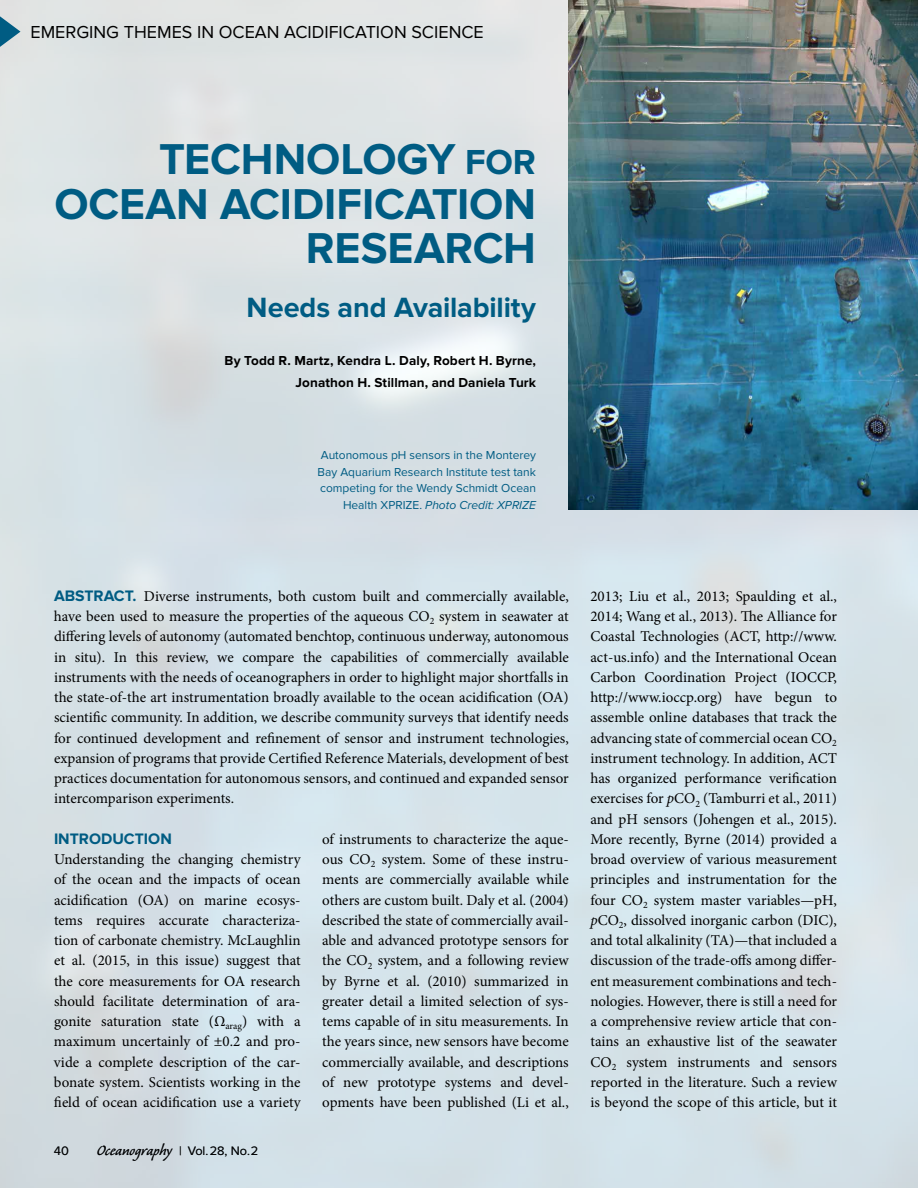
<style>
.page{position:relative;width:918px;height:1188px;background:#fff}
.page>*{position:absolute;margin:0;border:0;box-sizing:border-box;transform-origin:0 0}
.t1{font:700 44.7px/44.7px "Proxima Nova";color:#005c83;text-align:right}
.t2{font:700 28.95px "Proxima Nova";letter-spacing:-.005em;color:#005c83}
.t3{font:18.75px "Caliban";color:#000}
.t4{font:18px "Proxima Nova";color:#000}
.t5{font:700 15.75px "Proxima Nova";color:#005c83}
.t6{font:15px/20.2px "Minion Pro";color:#000;text-align:justify}
.t7{font:700 13.5px/22.5px "Proxima Nova";letter-spacing:.01em;color:#000;text-align:right}
.t8{font:12.75px "Proxima Nova";color:#000}
.t9{font:12px/16.5px "Proxima Nova";color:#005c83;text-align:right}
.s1{font-size:36px}
.s2{font-style:italic}
.s3{font-family:"Proxima Nova";font-weight:700;font-size:15.75px;color:#005c83}
.s4{font-family:"Proxima Nova";font-size:12.75px}
</style>
<div class="page">
<img style="left:0;top:0;width:918px;height:1188px">
<svg style="left:0;top:16px;width:21px;height:31px"></svg>
<img style="left:569px;top:0;width:349px;height:510px">
<p class="t4" style="left:30px;top:21px;width:455px">EMERGING THEMES IN OCEAN ACIDIFICATION SCIENCE</p>
<h1 class="t1" style="left:54px;top:138px;width:483px">TECHNOLOGY <span class="s1">FOR<br></span>OCEAN ACIDIFICATION<br>RESEARCH</h1>
<h2 class="t2" style="left:247px;top:291px;width:291px">Needs and Availability</h2>
<p class="t7" style="left:225px;top:349px;width:313px">By Todd R. Martz, Kendra L. Daly, Robert H. Byrne,<br>Jonathon H. Stillman, and Daniela Turk</p>
<p class="t9" style="left:318px;top:447px;width:220px">Autonomous pH sensors in the Monterey Bay Aquarium Research Institute test tank competing for the Wendy Schmidt Ocean Health XPRIZE. <span class="s2">Photo Credit: XPRIZE</span></p>
<p class="t6" style="left:54px;top:586px;width:516px"><span class="s3">ABSTRACT.</span> Diverse instruments, both custom built and commercially available, have been used to measure the properties of the aqueous CO<sub>2</sub> system in seawater at differing levels of autonomy (automated benchtop, continuous underway, autonomous in situ). In this review, we compare the capabilities of commercially available instruments with the needs of oceanographers in order to highlight major shortfalls in the state-of-the art instrumentation broadly available to the ocean acidification (OA) scientific community. In addition, we describe community surveys that identify needs for continued development and refinement of sensor and instrument technologies, expansion of programs that provide Certified Reference Materials, development of best practices documentation for autonomous sensors, and continued and expanded sensor intercomparison experiments.</p>
<p class="t5" style="left:54px;top:829px;width:119px">INTRODUCTION</p>
<p class="t6" style="left:54px;top:849px;width:248px">Understanding the changing chemistry of the ocean and the impacts of ocean acidification (OA) on marine ecosys&shy;tems requires accurate characteriza&shy;tion of carbonate chemistry. McLaughlin et al. (2015, in this issue) suggest that the core measurements for OA research should facilitate determination of ara&shy;gonite saturation state (Ω<sub>arag</sub>) with a maximum uncertainly of ±0.2 and pro&shy;vide a complete description of the car&shy;bonate system. Scientists working in the field of ocean acidification use a variety</p>
<p class="t8" style="left:54px;top:1143px;width:16px">40</p>
<p class="t3" style="left:97px;top:1141px;width:163px">Oceanography <span class="s4">| Vol.28, No.2</span></p>
<p class="t6" style="left:322px;top:829px;width:248px">of instruments to characterize the aque&shy;ous CO<sub>2</sub> system. Some of these instru&shy;ments are commercially available while others are custom built. Daly et al. (2004) described the state of commercially avail&shy;able and advanced prototype sensors for the CO<sub>2</sub> system, and a following review by Byrne et al. (2010) summarized in greater detail a limited selection of sys&shy;tems capable of in situ measurements. In the years since, new sensors have become commercially available, and descriptions of new prototype systems and devel&shy;opments have been published (Li et al.,</p>
<p class="t6" style="left:590px;top:586px;width:248px">2013; Liu et al., 2013; Spaulding et al., 2014; Wang et al., 2013). The Alliance for Coastal Technologies (ACT, http://www. act-us.info) and the International Ocean Carbon Coordination Project (IOCCP, http://www.ioccp.org) have begun to assemble online databases that track the advancing state of commercial ocean CO<sub>2 </sub>instrument technology. In addition, ACT has organized performance verification exercises for <span class="s2">p</span>CO<sub>2</sub> (Tamburri et al., 2011) and pH sensors (Johengen et al., 2015).<br>More recently, Byrne (2014) provided a broad overview of various measurement principles and instrumentation for the four CO<sub>2</sub> system master variables—pH, <span class="s2">p</span>CO<sub>2</sub>, dissolved inorganic carbon (DIC), and total alkalinity (TA)—that included a discussion of the trade-offs among differ&shy;ent measurement combinations and tech&shy;nologies. However, there is still a need for a comprehensive review article that con&shy;tains an exhaustive list of the seawater CO<sub>2</sub> system instruments and sensors reported in the literature. Such a review is beyond the scope of this article, but it</p>
</div>
